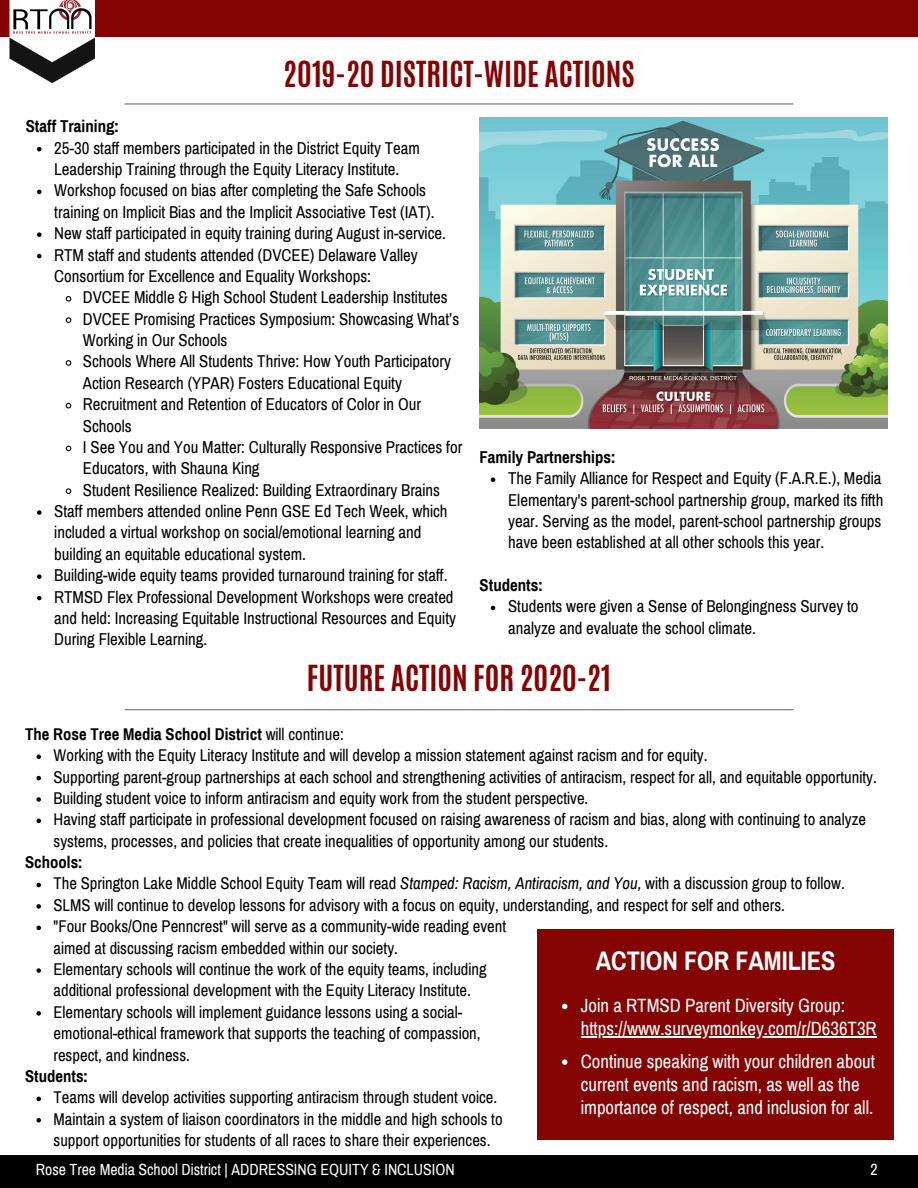
<style>
.page{position:relative;width:918px;height:1188px;background:#fff}
.page>*{position:absolute;margin:0;border:0;box-sizing:border-box;transform-origin:0 0}
.t1{font:700 30px "Antonio";color:#840404}
.t2{font:700 26.25px "Archivo Narrow";color:#fff}
.t3{font:18.75px/23px "Archivo Narrow";color:#fff}
.t4{font:16.8px/21.3px "Archivo Narrow";color:#000}
.t5{font:700 16.8px "Archivo Narrow";color:#000}
.t6{font:16.65px/21.3px "Archivo Narrow";color:#000}
.t7{font:700 16.65px "Archivo Narrow";color:#000}
.t8{font:15.75px "Archivo Narrow";color:#fff}
.s1{font-weight:400}
.s2{font-style:italic}
</style>
<div class="page">
<div style="left:0;top:1155px;width:918px;height:33px;background:#000"></div>
<div style="left:0;top:0;width:918px;height:37px;background:#840404"></div>
<svg style="left:9px;top:0;width:86px;height:83px"></svg>
<img style="left:11px;top:0;width:83px;height:37px">
<svg style="left:37px;top:147px;width:5px;height:4px"></svg>
<svg style="left:37px;top:190px;width:5px;height:4px"></svg>
<svg style="left:37px;top:232px;width:5px;height:5px"></svg>
<svg style="left:37px;top:254px;width:5px;height:4px"></svg>
<svg style="left:65px;top:296px;width:7px;height:6px"></svg>
<svg style="left:65px;top:317px;width:7px;height:6px"></svg>
<svg style="left:65px;top:360px;width:7px;height:6px"></svg>
<svg style="left:65px;top:402px;width:7px;height:7px"></svg>
<svg style="left:65px;top:445px;width:7px;height:7px"></svg>
<svg style="left:65px;top:488px;width:7px;height:6px"></svg>
<svg style="left:37px;top:510px;width:5px;height:5px"></svg>
<svg style="left:37px;top:574px;width:5px;height:5px"></svg>
<svg style="left:37px;top:596px;width:5px;height:4px"></svg>
<svg style="left:125px;top:103px;width:668px;height:2px"></svg>
<svg style="left:491px;top:477px;width:4px;height:5px"></svg>
<svg style="left:491px;top:606px;width:4px;height:4px"></svg>
<svg style="left:36px;top:754px;width:5px;height:5px"></svg>
<svg style="left:36px;top:776px;width:5px;height:4px"></svg>
<svg style="left:36px;top:797px;width:5px;height:5px"></svg>
<svg style="left:36px;top:819px;width:5px;height:4px"></svg>
<svg style="left:36px;top:883px;width:5px;height:4px"></svg>
<svg style="left:36px;top:904px;width:5px;height:5px"></svg>
<svg style="left:125px;top:709px;width:668px;height:1px"></svg>
<img style="left:480px;top:118px;width:407px;height:310px">
<div style="left:537px;top:929px;width:357px;height:211px;background:#840404"></div>
<svg style="left:562px;top:1004px;width:5px;height:5px"></svg>
<hr style="left:581px;top:1036px;width:296px;height:2px;background:#fff">
<svg style="left:562px;top:1059px;width:5px;height:6px"></svg>
<svg style="left:36px;top:926px;width:5px;height:4px"></svg>
<svg style="left:36px;top:968px;width:5px;height:5px"></svg>
<svg style="left:36px;top:1011px;width:5px;height:5px"></svg>
<svg style="left:36px;top:1097px;width:5px;height:4px"></svg>
<svg style="left:36px;top:1118px;width:5px;height:4px"></svg>
<p class="t5" style="left:26px;top:118px;width:95px">Staff Training:</p>
<h1 class="t1" style="left:283px;top:52px;width:353px">2019-20 DISTRICT-WIDE ACTIONS</h1>
<p class="t4" style="left:54px;top:137px;width:393px">25-30 staff members participated in the District Equity Team Leadership Training through the Equity Literacy Institute.<br>Workshop focused on bias after completing the Safe Schools training on Implicit Bias and the Implicit Associative Test (IAT).<br>New staff participated in equity training during August in-service.<br>RTM staff and students attended (DVCEE) Delaware Valley Consortium for Excellence and Equality Workshops:</p>
<p class="t4" style="left:83px;top:287px;width:366px">DVCEE Middle &amp; High School Student Leadership Institutes</p>
<p class="t4" style="left:83px;top:308px;width:378px">DVCEE Promising Practices Symposium: Showcasing What’s</p>
<p class="t4" style="left:83px;top:330px;width:146px">Working in Our Schools</p>
<p class="t4" style="left:83px;top:351px;width:370px">Schools Where All Students Thrive: How Youth Participatory</p>
<p class="t4" style="left:83px;top:373px;width:321px">Action Research (YPAR) Fosters Educational Equity</p>
<p class="t4" style="left:83px;top:394px;width:340px">Recruitment and Retention of Educators of Color in Our</p>
<p class="t4" style="left:83px;top:415px;width:50px">Schools</p>
<p class="t4" style="left:83px;top:437px;width:381px">I See You and You Matter: Culturally Responsive Practices for</p>
<p class="t4" style="left:83px;top:458px;width:178px">Educators, with Shauna King</p>
<p class="t4" style="left:83px;top:479px;width:359px">Student Resilience Realized: Building Extraordinary Brains</p>
<p class="t4" style="left:54px;top:501px;width:395px">Staff members attended online Penn GSE Ed Tech Week, which</p>
<p class="t4" style="left:54px;top:522px;width:369px">included a virtual workshop on social/emotional learning and</p>
<p class="t4" style="left:54px;top:544px;width:253px">building an equitable educational system.</p>
<p class="t4" style="left:54px;top:565px;width:395px">Building-wide equity teams provided turnaround training for staff.</p>
<p class="t4" style="left:54px;top:586px;width:401px">RTMSD Flex Professional Development Workshops were created</p>
<p class="t4" style="left:54px;top:608px;width:403px">and held: Increasing Equitable Instructional Resources and Equity</p>
<p class="t4" style="left:54px;top:629px;width:155px">During Flexible Learning.</p>
<p class="t5" style="left:480px;top:448px;width:138px">Family Partnerships:</p>
<p class="t4" style="left:508px;top:468px;width:377px;text-align:justify">The Family Alliance for Respect and Equity (F.A.R.E.), Media Elementary's parent-school partnership group, marked its fifth year. Serving as the model, parent-school partnership groups have been established at all other schools this year.</p>
<p class="t5" style="left:480px;top:576px;width:65px">Students:</p>
<p class="t4" style="left:508px;top:596px;width:352px">Students were given a Sense of Belongingness Survey to analyze and evaluate the school climate.</p>
<h1 class="t1" style="left:307px;top:657px;width:306px">FUTURE ACTION FOR 2020-21</h1>
<p class="t7" style="left:25px;top:725px;width:320px">The Rose Tree Media School District <span class="s1">will continue:</span></p>
<p class="t6" style="left:54px;top:745px;width:825px">Working with the Equity Literacy Institute and will develop a mission statement against racism and for equity.<br>Supporting parent-group partnerships at each school and strengthening activities of antiracism, respect for all, and equitable opportunity.<br>Building student voice to inform antiracism and equity work from the student perspective.<br>Having staff participate in professional development focused on raising awareness of racism and bias, along with continuing to analyze systems, processes, and policies that create inequalities of opportunity among our students.</p>
<p class="t6" style="left:54px;top:873px;width:793px">The Springton Lake Middle School Equity Team will read <span class="s2">Stamped: Racism, Antiracism, and You,</span> with a discussion group to follow.<br>SLMS will continue to develop lessons for advisory with a focus on equity, understanding, and respect for self and others.</p>
<p class="t7" style="left:25px;top:854px;width:59px">Schools:</p>
<p class="t6" style="left:54px;top:916px;width:454px">"Four Books/One Penncrest" will serve as a community-wide reading event aimed at discussing racism embedded within our society.<br>Elementary schools will continue the work of the equity teams, including additional professional development with the Equity Literacy Institute.<br>Elementary schools will implement guidance lessons using a social&shy;emotional-ethical framework that supports the teaching of compassion, respect, and kindness.</p>
<p class="t6" style="left:54px;top:1087px;width:451px">Teams will develop activities supporting antiracism through student voice.<br>Maintain a system of liaison coordinators in the middle and high schools to support opportunities for students of all races to share their experiences.</p>
<p class="t7" style="left:25px;top:1067px;width:64px">Students:</p>
<h2 class="t2" style="left:596px;top:947px;width:241px">ACTION FOR FAMILIES</h2>
<p class="t3" style="left:581px;top:995px;width:297px">Join a RTMSD Parent Diversity Group: https://www.surveymonkey.com/r/D636T3R</p>
<p class="t3" style="left:581px;top:1050px;width:296px">Continue speaking with your children about current events and racism, as well as the importance of respect, and inclusion for all.</p>
<p class="t8" style="left:36px;top:1161px;width:420px">Rose Tree Media School District | ADDRESSING EQUITY &amp; INCLUSION</p>
<p class="t8" style="left:870px;top:1161px;width:9px">2</p>
</div>
